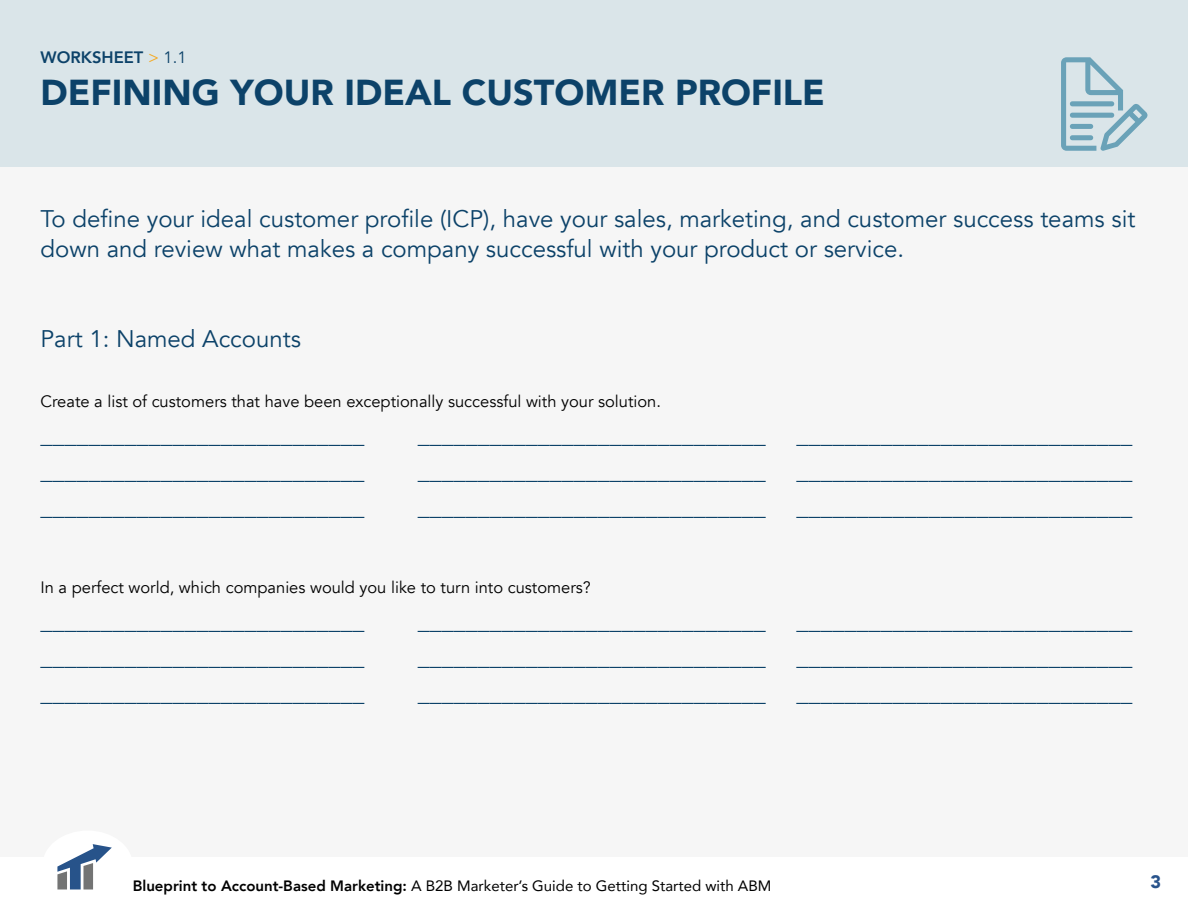
<style>
.page{position:relative;width:1188px;height:918px;background:#f6f6f6}
.page>*{position:absolute;margin:0;border:0;box-sizing:border-box;transform-origin:0 0}
.t1{font:900 36px "Avenir";color:#0c4269}
.t2{font:24px/30px "Avenir";color:#0c4269}
.t3{font:900 18px "Avenir";color:#28538b}
.t4{font:16.5px "Avenir";color:#000}
.t5{font:800 16.5px "Avenir";color:#0c4269}
.t6{font:15px "Avenir";color:#000}
.s1{font-weight:400;color:#f5a81d}
.s2{font-weight:400}
.s3{font-weight:800}
</style>
<div class="page">
<div style="left:0;top:857px;width:1188px;height:61px;background:#fff"></div>
<div style="left:42px;top:831px;width:91px;height:69px;background:#fff;border-radius:50%"></div>
<svg style="left:57px;top:844px;width:55px;height:46px"></svg>
<div style="left:0;top:0;width:1188px;height:167px;background:#dae5e9"></div>
<svg style="left:1061px;top:57px;width:87px;height:94px"></svg>
<p class="t5" style="left:40px;top:44px;width:148px">WORKSHEET <span class="s1">&gt;</span> <span class="s2">1.1</span></p>
<h1 class="t1" style="left:40px;top:62px;width:786px">DEFINING YOUR IDEAL CUSTOMER PROFILE</h1>
<p class="t2" style="left:40px;top:204px;width:1096px">To define your ideal customer profile (ICP), have your sales, marketing, and customer success teams sit down and review what makes a company successful with your product or service.</p>
<p class="t2" style="left:40px;top:324px;width:262px">Part 1: Named Accounts</p>
<p class="t4" style="left:40px;top:391px;width:622px">Create a list of customers that have been exceptionally successful with your solution.</p>
<p class="t2" style="left:40px;top:420px;width:325px">___________________________</p>
<p class="t2" style="left:418px;top:420px;width:349px">_____________________________</p>
<p class="t2" style="left:796px;top:420px;width:337px">____________________________</p>
<p class="t2" style="left:40px;top:456px;width:325px">___________________________</p>
<p class="t2" style="left:418px;top:456px;width:349px">_____________________________</p>
<p class="t2" style="left:796px;top:456px;width:337px">____________________________</p>
<p class="t2" style="left:40px;top:492px;width:325px">___________________________</p>
<p class="t2" style="left:418px;top:492px;width:349px">_____________________________</p>
<p class="t2" style="left:796px;top:492px;width:337px">____________________________</p>
<p class="t4" style="left:40px;top:577px;width:552px">In a perfect world, which companies would you like to turn into customers?</p>
<p class="t2" style="left:40px;top:606px;width:325px">___________________________</p>
<p class="t2" style="left:418px;top:606px;width:349px">_____________________________</p>
<p class="t2" style="left:796px;top:606px;width:337px">____________________________</p>
<p class="t2" style="left:40px;top:642px;width:325px">___________________________</p>
<p class="t2" style="left:418px;top:642px;width:349px">_____________________________</p>
<p class="t2" style="left:796px;top:642px;width:337px">____________________________</p>
<p class="t2" style="left:40px;top:678px;width:325px">___________________________</p>
<p class="t2" style="left:418px;top:678px;width:349px">_____________________________</p>
<p class="t2" style="left:796px;top:678px;width:337px">____________________________</p>
<p class="t6" style="left:133px;top:874px;width:640px"><span class="s3">Blueprint to Account-Based Marketing:</span> A B2B Marketer’s Guide to Getting Started with ABM</p>
<p class="t3" style="left:1150px;top:866px;width:12px">3</p>
</div>
